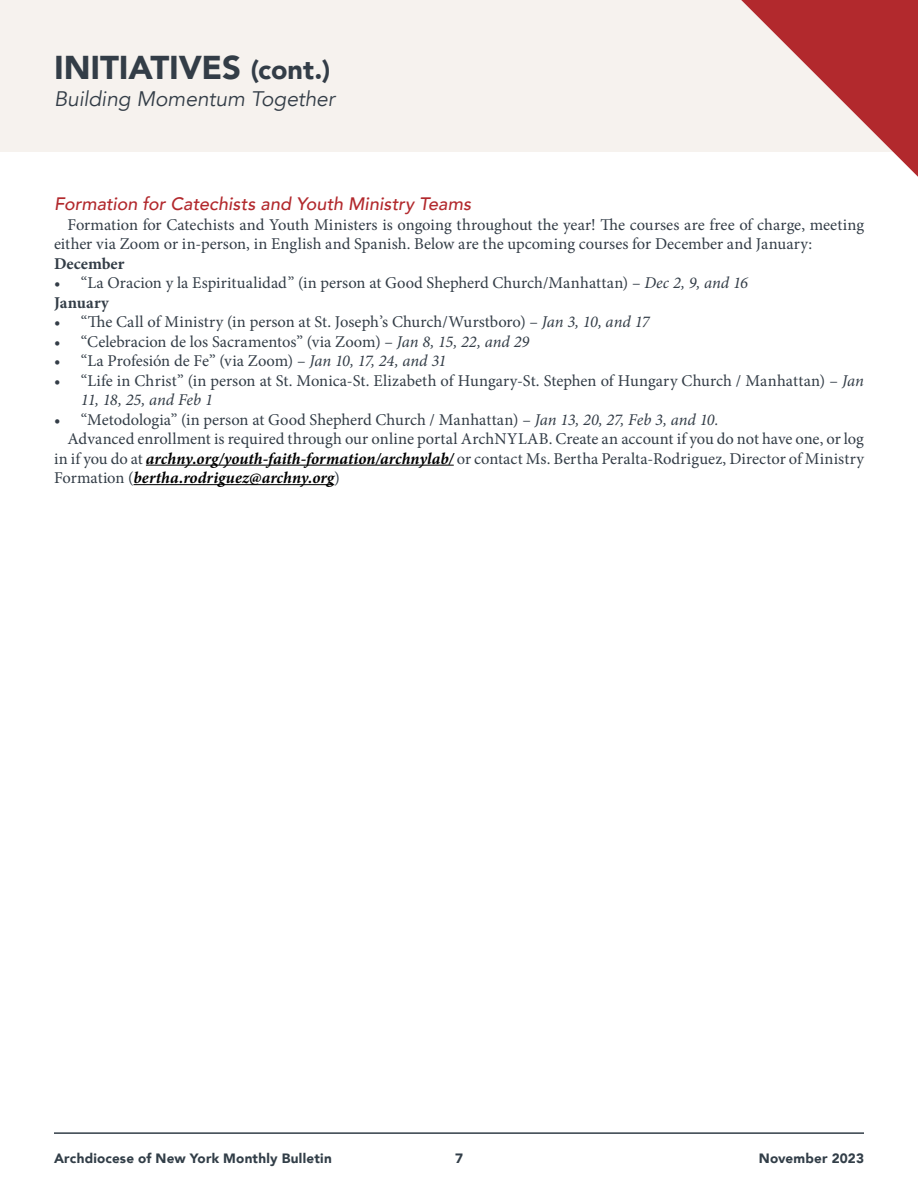
<style>
.page{position:relative;width:918px;height:1188px;background:#fff}
.page>*{position:absolute;margin:0;border:0;box-sizing:border-box;transform-origin:0 0}
.t1{font:900 33px "Avenir";letter-spacing:-.005em;color:#333d47}
.t2{font:italic 21px "Avenir";letter-spacing:-.005em;color:#333d47}
.t3{font:italic 500 18px "Avenir";letter-spacing:.005em;color:#b2292d}
.t4{font:16.5px/19.5px "Minion Pro";color:#333d47}
.t5{font:italic 700 16.5px "Minion Pro";letter-spacing:.005em;color:#000}
.t6{font:700 16.5px "Minion Pro";letter-spacing:-.005em;color:#333d47}
.t7{font:900 13.5px "Avenir";letter-spacing:.015em;color:#323e48}
.s1{font-size:27px}
.s2{font-style:italic}
.s3{font-weight:700}
.s4{font-weight:700;font-style:italic;color:#000}
.s5{font-weight:400;font-style:normal;color:#333d47}
</style>
<div class="page">
<div style="left:0;top:0;width:918px;height:152px;background:#f6f2ee"></div>
<svg style="left:741px;top:0;width:177px;height:177px"></svg>
<hr style="left:146px;top:465px;width:308px;height:1px;background:#000">
<hr style="left:134px;top:484px;width:200px;height:1px;background:#000">
<hr style="left:54px;top:1132px;width:810px;height:2px;background:#323e48">
<h1 class="t1" style="left:54px;top:39px;width:278px">INITIATIVES <span class="s1">(cont.)</span></h1>
<p class="t2" style="left:54px;top:86px;width:282px">Building Momentum Together</p>
<p class="t3" style="left:54px;top:193px;width:419px">Formation for Catechists and Youth Ministry Teams</p>
<p class="t4" style="left:54px;top:215px;width:812px;text-indent:13px">Formation for Catechists and Youth Ministers is ongoing throughout the year! The courses are free of charge, meeting either via Zoom or in-person, in English and Spanish. Below are the upcoming courses for December and January:</p>
<p class="t6" style="left:54px;top:252px;width:72px">December</p>
<p class="t4" style="left:54px;top:273px;width:695px">• “La Oracion y la Espiritualidad” (in person at Good Shepherd Church/Manhattan) – <span class="s2">Dec 2, 9, and 16<br></span><span class="s3">January</span></p>
<p class="t4" style="left:54px;top:312px;width:597px">• “The Call of Ministry (in person at St. Joseph’s Church/Wurstboro) – <span class="s2">Jan 3, 10, and 17</span></p>
<p class="t4" style="left:54px;top:332px;width:477px">• “Celebracion de los Sacramentos” (via Zoom) – <span class="s2">Jan 8, 15, 22, and 29</span></p>
<p class="t4" style="left:54px;top:351px;width:394px">• “La Profesión de Fe” (via Zoom) – <span class="s2">Jan 10, 17, 24, and 31</span></p>
<p class="t4" style="left:81px;top:371px;width:784px;text-indent:-27px">• “Life in Christ” (in person at St. Monica-St. Elizabeth of Hungary-St. Stephen of Hungary Church / Manhattan) – <span class="s2">Jan<br>11, 18, 25, and Feb 1</span></p>
<p class="t4" style="left:54px;top:410px;width:666px">• “Metodologia” (in person at Good Shepherd Church / Manhattan) – <span class="s2">Jan 13, 20, 27, Feb 3, and 10.</span></p>
<p class="t4" style="left:68px;top:429px;width:798px">Advanced enrollment is required through our online portal ArchNYLAB. Create an account if you do not have one, or log</p>
<p class="t4" style="left:54px;top:449px;width:812px">in if you do at <span class="s4">archny.org/youth-faith-formation/archnylab/</span> or contact Ms. Bertha Peralta-Rodriguez, Director of Ministry</p>
<p class="t5" style="left:54px;top:466px;width:287px"><span class="s5">Formation (</span>bertha.rodriguez@archny.org<span class="s5">)</span></p>
<p class="t7" style="left:54px;top:1146px;width:279px">Archdiocese of New York Monthly Bulletin</p>
<p class="t7" style="left:455px;top:1146px;width:9px">7</p>
<p class="t7" style="left:759px;top:1146px;width:107px">November 2023</p>
</div>
